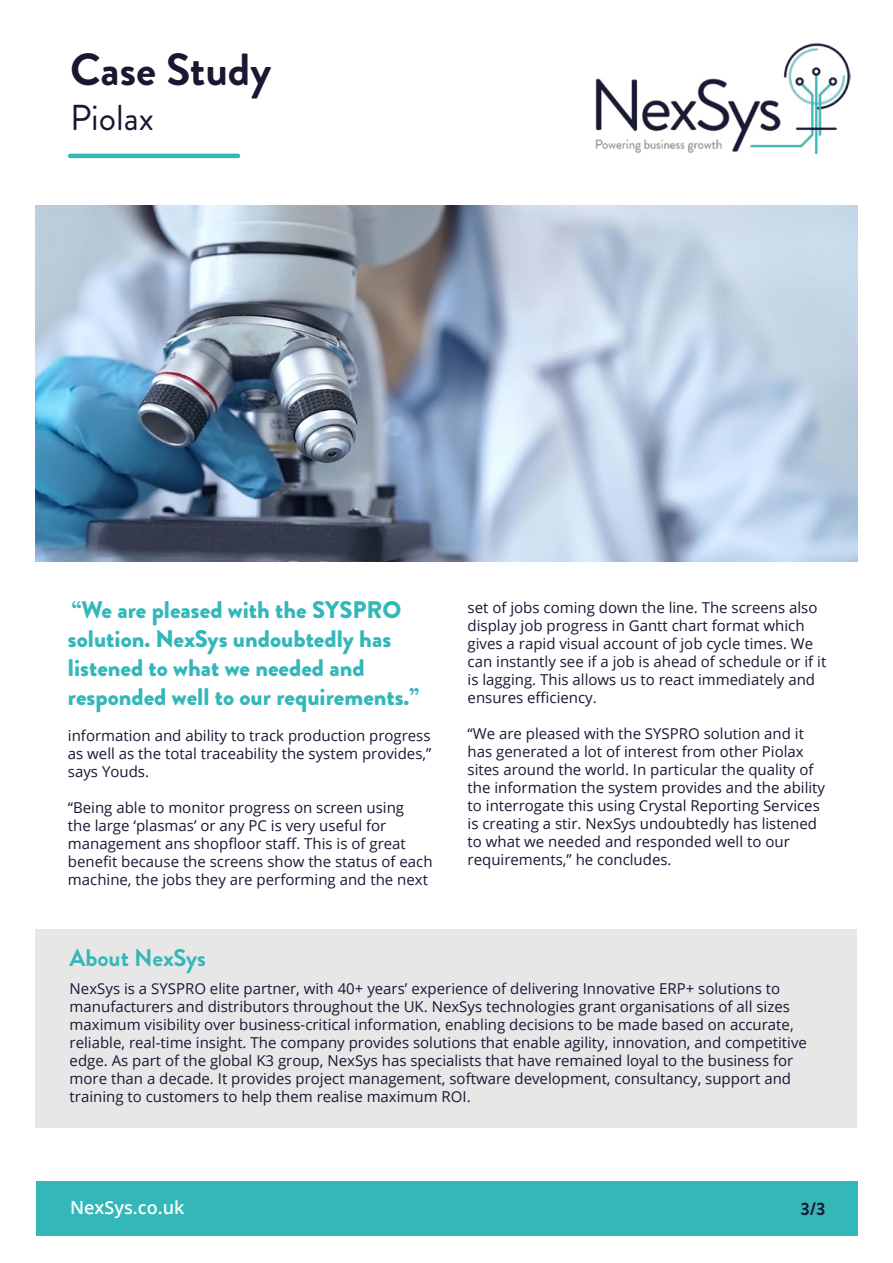
<style>
.page{position:relative;width:893px;height:1263px;background:#fff}
.page>*{position:absolute;margin:0;border:0;box-sizing:border-box;transform-origin:0 0}
.t1{font:700 45px "Brandon Grotesque";color:#181833}
.t2{font:36px "Brandon Grotesque";color:#181833}
.t3{font:900 24px/28.8px "Brandon Grotesque";color:#33b7b9}
.t4{font:700 24px "Brandon Grotesque";color:#33b7b9}
.t5{font:600 18px "Open Sans";color:#fff}
.t6{font:700 18px "Brandon Grotesque";color:#181833}
.t7{font:15px/18px "Open Sans";color:#181833}
</style>
<div class="page">
<img style="left:595px;top:43px;width:255px;height:111px">
<hr style="left:70px;top:154px;width:168px;height:4px;background:#33b7b9">
<img style="left:36px;top:206px;width:821px;height:355px">
<div style="left:36px;top:1181px;width:822px;height:54px;background:#33b7b9"></div>
<div style="left:36px;top:929px;width:821px;height:198px;background:#e7e7e7"></div>
<h1 class="t1" style="left:70px;top:38px;width:203px">Case Study</h1>
<h2 class="t2" style="left:70px;top:93px;width:85px">Piolax</h2>
<h3 class="t3" style="left:68px;top:596px;width:353px">“We are pleased with the SYSPRO solution. NexSys undoubtedly has listened to what we needed and responded well to our requirements.”</h3>
<p class="t7" style="left:68px;top:726px;width:365px;text-align:justify">information and ability to track production progress as well as the total traceability the system provides,” says Youds.</p>
<p class="t7" style="left:68px;top:798px;width:366px">“Being able to monitor progress on screen using<br>the large ‘plasmas’ or any PC is very useful for management ans shopfloor staff. This is of great benefit because the screens show the status of each machine, the jobs they are performing and the next</p>
<p class="t7" style="left:468px;top:598px;width:360px">set of jobs coming down the line. The screens also display job progress in Gantt chart format which gives a rapid visual account of job cycle times. We can instantly see if a job is ahead of schedule or if it is lagging. This allows us to react immediately and ensures efficiency.</p>
<p class="t7" style="left:468px;top:724px;width:359px">“We are pleased with the SYSPRO solution and it has generated a lot of interest from other Piolax sites around the world. In particular the quality of the information the system provides and the ability to interrogate this using Crystal Reporting Services is creating a stir. NexSys undoubtedly has listened to what we needed and responded well to our requirements,” he concludes.</p>
<h3 class="t4" style="left:70px;top:941px;width:138px">About NexSys</h3>
<p class="t7" style="left:70px;top:979px;width:739px">NexSys is a SYSPRO elite partner, with 40+ years’ experience of delivering Innovative ERP+ solutions to manufacturers and distributors throughout the UK. NexSys technologies grant organisations of all sizes maximum visibility over business-critical information, enabling decisions to be made based on accurate, reliable, real-time insight. The company provides solutions that enable agility, innovation, and competitive edge. As part of the global K3 group, NexSys has specialists that have remained loyal to the business for more than a decade. It provides project management, software development, consultancy, support and training to customers to help them realise maximum ROI.</p>
<p class="t5" style="left:70px;top:1195px;width:116px">NexSys.co.uk</p>
<p class="t6" style="left:800px;top:1196px;width:27px">3/3</p>
</div>
